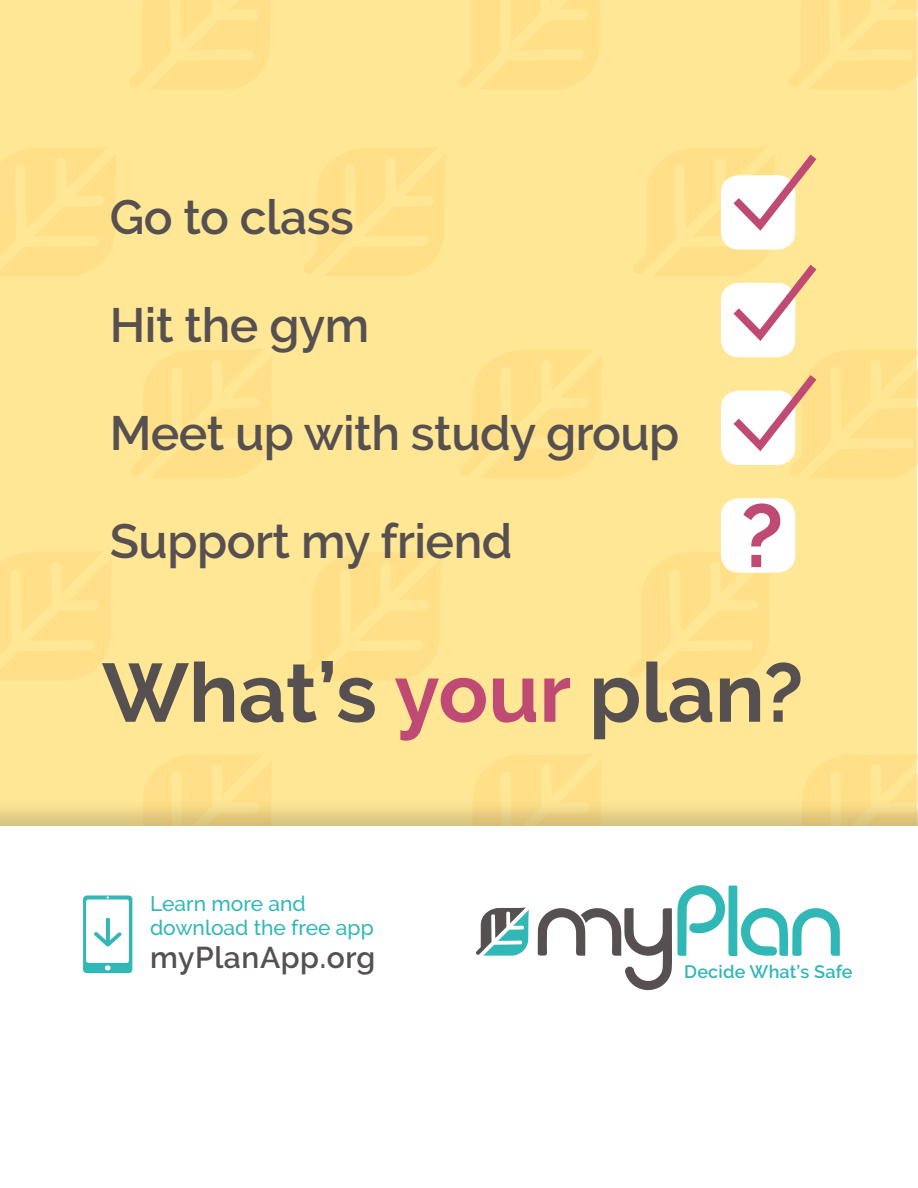
<style>
.page{position:relative;width:918px;height:1188px;background:#fff}
.page>*{position:absolute;margin:0;border:0;box-sizing:border-box;transform-origin:0 0}
.t1{font:700 88.5px "Raleway";color:#bf4a73}
.t2{font:700 82.5px "Raleway";color:#575051}
.t3{font:600 48px "Raleway";letter-spacing:-.01em;color:#575051}
.t4{font:600 30px "Raleway";letter-spacing:.02em;color:#575051}
.t5{font:500 21px/24px "Raleway";color:#30b7b6}
.t6{font:600 18px "Raleway";letter-spacing:.01em;color:#30b7b6}
.s1{color:#bf4a73}
</style>
<div class="page">
<div style="left:83px;top:896px;width:49px;height:77px;background:#30b7b6;border-radius:4px"></div>
<div style="left:86px;top:900px;width:43px;height:63px;background:#fff;border-radius:2px"></div>
<svg style="left:105px;top:965px;width:6px;height:5px"></svg>
<svg style="left:94px;top:918px;width:28px;height:28px"></svg>
<div style="left:1px;top:0;width:916px;height:843px;background:#ffe795"></div>
<svg style="left:0;top:146px;width:116px;height:130px"></svg>
<svg style="left:304px;top:147px;width:142px;height:129px"></svg>
<svg style="left:130px;top:349px;width:142px;height:129px"></svg>
<svg style="left:460px;top:349px;width:142px;height:129px"></svg>
<svg style="left:0;top:550px;width:111px;height:131px"></svg>
<svg style="left:299px;top:551px;width:142px;height:129px"></svg>
<svg style="left:629px;top:552px;width:141px;height:128px"></svg>
<svg style="left:143px;top:753px;width:129px;height:44px"></svg>
<svg style="left:473px;top:753px;width:445px;height:237px"></svg>
<svg style="left:129px;top:0;width:141px;height:90px"></svg>
<svg style="left:459px;top:0;width:140px;height:90px"></svg>
<svg style="left:788px;top:0;width:130px;height:90px"></svg>
<div style="left:0;top:797px;width:918px;height:88px;background:#231f20;opacity:.18"></div>
<div style="left:0;top:826px;width:918px;height:57px;background:#fff"></div>
<svg style="left:634px;top:147px;width:284px;height:331px"></svg>
<div style="left:721px;top:498px;width:74px;height:75px;background:#fff;border-radius:18px"></div>
<p class="t3" style="left:110px;top:189px;width:246px">Go to class</p>
<p class="t3" style="left:110px;top:297px;width:261px">Hit the gym</p>
<p class="t3" style="left:110px;top:405px;width:571px">Meet up with study group</p>
<p class="t3" style="left:110px;top:513px;width:404px">Support my friend</p>
<p class="t1" style="left:740px;top:485px;width:45px">?</p>
<p class="t2" style="left:102px;top:646px;width:703px">What’s <span class="s1">your</span> plan?</p>
<p class="t5" style="left:150px;top:891px;width:225px">Learn more and download the free app</p>
<p class="t4" style="left:150px;top:940px;width:227px">myPlanApp.org</p>
<p class="t6" style="left:684px;top:961px;width:170px">Decide What’s Safe</p>
</div>
